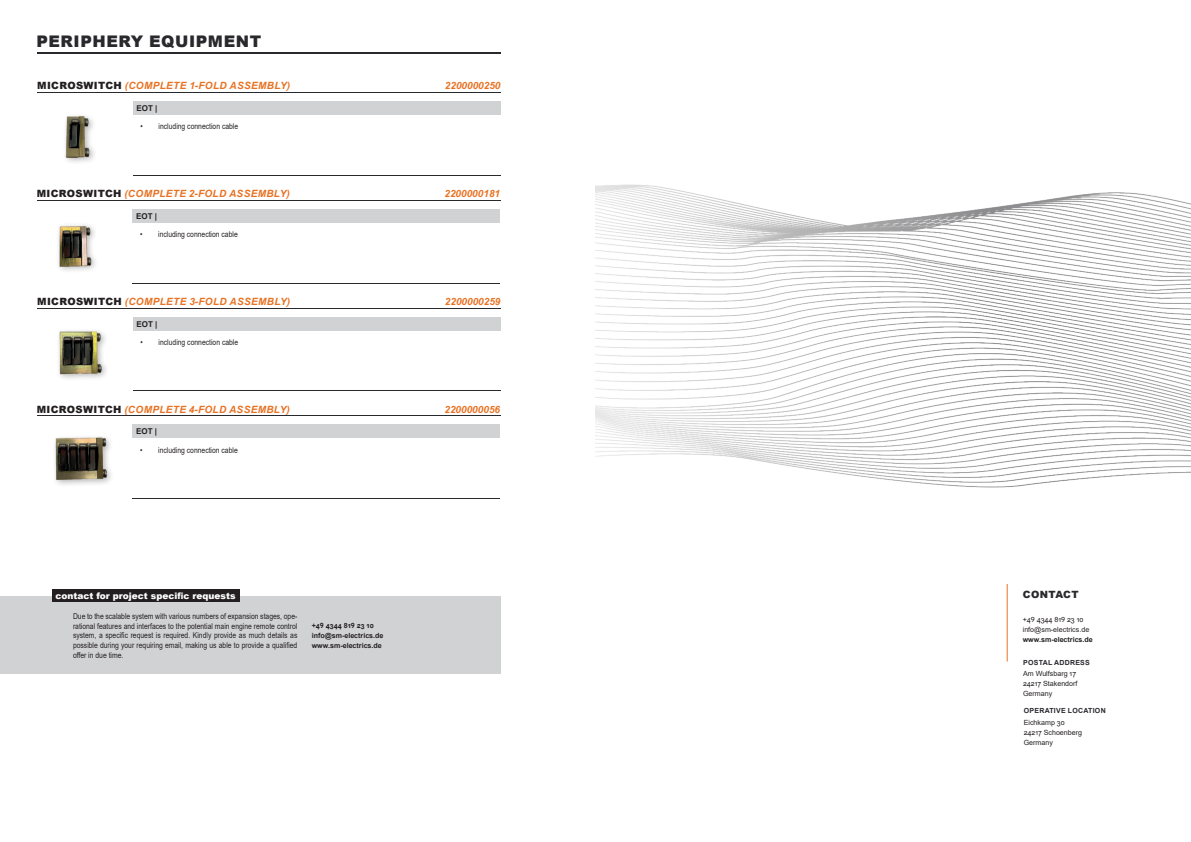
<style>
.page{position:relative;width:1191px;height:842px;background:#fff}
.page>*{position:absolute;margin:0;border:0;box-sizing:border-box;transform-origin:0 0}
.t1{font:900 16px "Arial";letter-spacing:.035em;color:#28282d}
.t2{font:italic 700 10px "Arial";letter-spacing:.035em;color:#e87224}
.t3{font:italic 700 10px "Arial";color:#e87224}
.t4{font:900 10px "Arial";letter-spacing:.035em;color:#28282d}
.t5{font:900 9px "Arial";color:#fff}
.t6{font:8px/9.6px "Arial";color:#231f20;text-align:justify;scale:.85 1}
.t7{font:700 8px "Arial";color:#231f20}
.t8{font:7.1px/10px "Arial";color:#231f20}
.t9{font:700 7.1px/10px "Arial";color:#231f20}
.t10{font:700 7px "Arial";letter-spacing:.035em;color:#28282d}
.s1{font-weight:900;font-style:normal;color:#231f20}
</style>
<div class="page">
<hr style="left:1006px;top:584px;width:1px;height:77px;background:#e87224">
<img style="left:595px;top:184px;width:595px;height:304px">
<img style="left:65px;top:115px;width:29px;height:47px">
<hr style="left:133px;top:175px;width:367px;height:1px;background:#28282d">
<hr style="left:37px;top:92px;width:463px;height:1px;background:#28282d">
<div style="left:133px;top:101px;width:367px;height:14px;background:#d1d2d4"></div>
<img style="left:58px;top:225px;width:38px;height:46px">
<hr style="left:133px;top:283px;width:367px;height:1px;background:#28282d">
<hr style="left:37px;top:200px;width:463px;height:1px;background:#28282d">
<div style="left:133px;top:209px;width:367px;height:14px;background:#d1d2d4"></div>
<img style="left:59px;top:330px;width:47px;height:49px">
<hr style="left:133px;top:391px;width:367px;height:1px;background:#28282d">
<hr style="left:37px;top:308px;width:463px;height:1px;background:#28282d">
<div style="left:133px;top:317px;width:367px;height:13px;background:#d1d2d4"></div>
<img style="left:55px;top:437px;width:55px;height:48px">
<hr style="left:133px;top:498px;width:367px;height:1px;background:#28282d">
<hr style="left:37px;top:415px;width:463px;height:1px;background:#28282d">
<div style="left:133px;top:425px;width:367px;height:13px;background:#d1d2d4"></div>
<div style="left:0;top:596px;width:500px;height:78px;background:#d1d2d4"></div>
<div style="left:53px;top:590px;width:187px;height:12px;background:#231f20"></div>
<hr style="left:37px;top:52px;width:463px;height:2px;background:#28282d">
<h1 class="t1" style="left:36px;top:36px;width:226px">PERIPHERY EQUIPMENT</h1>
<p class="t2" style="left:37px;top:82px;width:254px"><span class="s1">MICROSWITCH</span> (COMPLETE 1-FOLD ASSEMBLY)</p>
<p class="t6" style="left:141px;top:122px;width:116px">• including connection cable</p>
<p class="t7" style="left:136px;top:105px;width:22px">EOT |</p>
<p class="t2" style="left:37px;top:190px;width:254px"><span class="s1">MICROSWITCH</span> (COMPLETE 2-FOLD ASSEMBLY)</p>
<p class="t6" style="left:140px;top:230px;width:116px">• including connection cable</p>
<p class="t7" style="left:136px;top:213px;width:22px">EOT |</p>
<p class="t2" style="left:37px;top:298px;width:254px"><span class="s1">MICROSWITCH</span> (COMPLETE 3-FOLD ASSEMBLY)</p>
<p class="t6" style="left:141px;top:338px;width:116px">• including connection cable</p>
<p class="t7" style="left:136px;top:321px;width:22px">EOT |</p>
<p class="t2" style="left:37px;top:405px;width:254px"><span class="s1">MICROSWITCH</span> (COMPLETE 4-FOLD ASSEMBLY)</p>
<p class="t6" style="left:140px;top:446px;width:116px">• including connection cable</p>
<p class="t7" style="left:136px;top:428px;width:22px">EOT |</p>
<p class="t5" style="left:55px;top:589px;width:182px">contact for project specific requests</p>
<p class="t6" style="left:73px;top:612px;width:265px">Due to the scalable system with various numbers of expansion stages, ope&shy;rational features and interfaces to the potential main engine remote control system, a specific request is required. Kindly provide as much details as possible during your requiring email, making us able to provide a qualified offer in due time.</p>
<p class="t9" style="left:312px;top:620px;width:73px">+49 4344 819 23 10 info@sm-electrics.de www.sm-electrics.de</p>
<p class="t3" style="left:445px;top:82px;width:57px">2200000250</p>
<p class="t3" style="left:444px;top:190px;width:57px">2200000181</p>
<p class="t3" style="left:445px;top:298px;width:57px">2200000259</p>
<p class="t3" style="left:444px;top:405px;width:57px">2200000056</p>
<p class="t4" style="left:1023px;top:590px;width:57px">CONTACT</p>
<p class="t8" style="left:1022px;top:614px;width:68px">+49 4344 819 23 10 info@sm-electrics.de</p>
<p class="t9" style="left:1022px;top:635px;width:72px">www.sm-electrics.de</p>
<p class="t10" style="left:1023px;top:660px;width:68px">POSTAL ADDRESS</p>
<p class="t8" style="left:1023px;top:669px;width:56px">Am Wulfsbarg 17<br>24217 Stakendorf<br>Germany</p>
<p class="t10" style="left:1023px;top:707px;width:83px">OPERATIVE LOCATION</p>
<p class="t8" style="left:1023px;top:718px;width:60px">Eichkamp 30<br>24217 Schoenberg<br>Germany</p>
</div>
